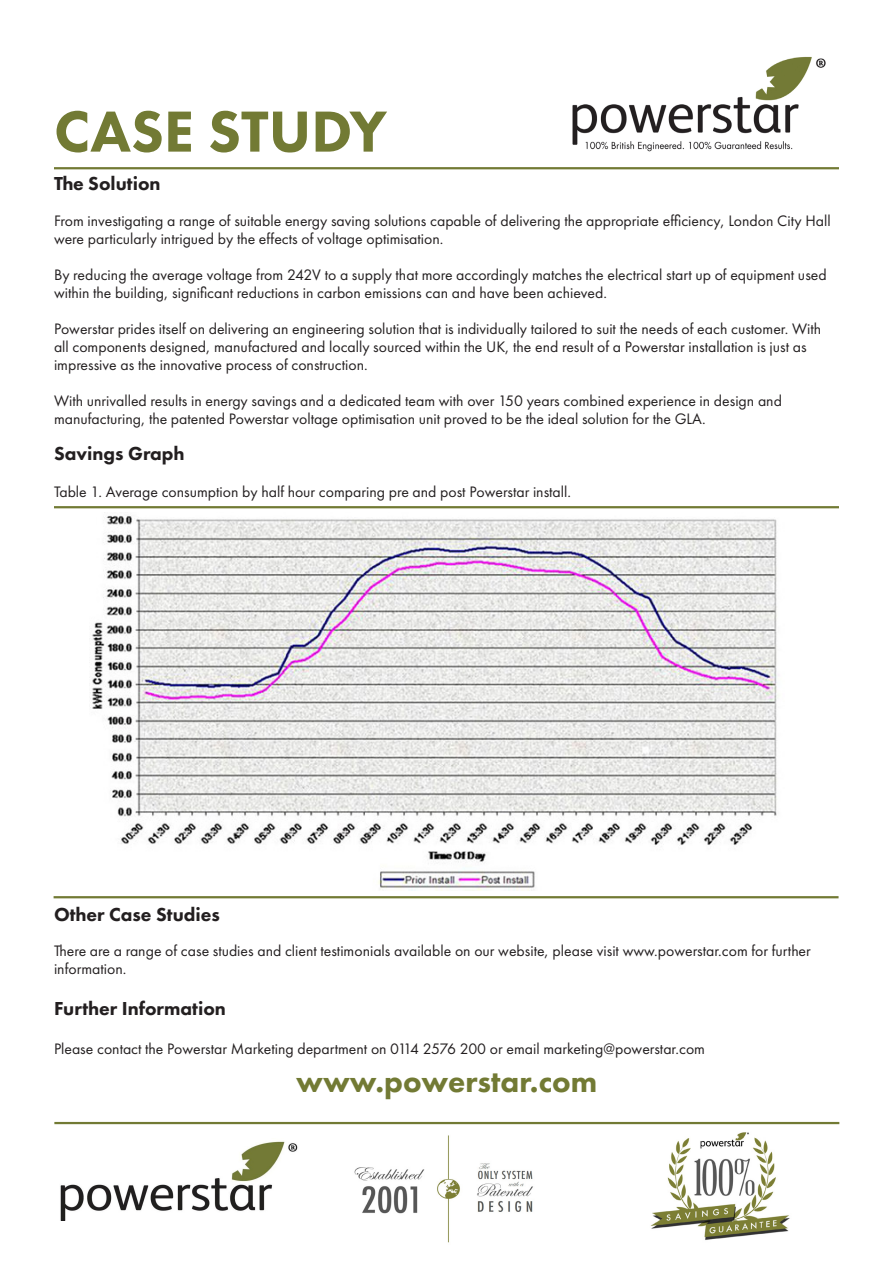
<style>
.page{position:relative;width:893px;height:1263px;background:#fff}
.page>*{position:absolute;margin:0;border:0;box-sizing:border-box;transform-origin:0 0}
.t1{font:800 60px "Futura PT";color:#727a34}
.t2{font:800 31.5px "Futura PT";color:#727a34}
.t3{font:800 19.5px "Futura PT";color:#231f20}
.t4{font:15.75px/18px "Futura PT";color:#231f20}
</style>
<div class="page">
<img style="left:572px;top:56px;width:254px;height:96px">
<hr style="left:54px;top:167px;width:785px;height:2px;background:#727a34">
<img style="left:90px;top:515px;width:689px;height:375px">
<hr style="left:54px;top:506px;width:785px;height:2px;background:#727a34">
<hr style="left:54px;top:896px;width:784px;height:2px;background:#727a34">
<hr style="left:54px;top:1122px;width:785px;height:2px;background:#727a34">
<img style="left:60px;top:1141px;width:238px;height:79px">
<img style="left:354px;top:1135px;width:179px;height:108px">
<img style="left:650px;top:1132px;width:140px;height:108px">
<p class="t1" style="left:54px;top:94px;width:335px">CASE STUDY</p>
<p class="t3" style="left:54px;top:171px;width:108px">The Solution</p>
<p class="t4" style="left:54px;top:212px;width:778px">From investigating a range of suitable energy saving solutions capable of delivering the appropriate efficiency, London City Hall were particularly intrigued by the effects of voltage optimisation.</p>
<p class="t4" style="left:54px;top:266px;width:774px">By reducing the average voltage from 242V to a supply that more accordingly matches the electrical start up of equipment used within the building, significant reductions in carbon emissions can and have been achieved.</p>
<p class="t4" style="left:54px;top:320px;width:769px">Powerstar prides itself on delivering an engineering solution that is individually tailored to suit the needs of each customer. With all components designed, manufactured and locally sourced within the UK, the end result of a Powerstar installation is just as impressive as the innovative process of construction.</p>
<p class="t4" style="left:54px;top:392px;width:729px">With unrivalled results in energy savings and a dedicated team with over 150 years combined experience in design and</p>
<p class="t4" style="left:54px;top:410px;width:653px">manufacturing, the patented Powerstar voltage optimisation unit proved to be the ideal solution for the GLA.</p>
<p class="t3" style="left:54px;top:441px;width:132px">Savings Graph</p>
<p class="t4" style="left:54px;top:483px;width:518px">Table 1. Average consumption by half hour comparing pre and post Powerstar install.</p>
<p class="t3" style="left:54px;top:902px;width:168px">Other Case Studies</p>
<p class="t4" style="left:54px;top:942px;width:758px">There are a range of case studies and client testimonials available on our website, please visit www.powerstar.com for further information.</p>
<p class="t3" style="left:54px;top:997px;width:174px">Further Information</p>
<p class="t4" style="left:54px;top:1040px;width:652px">Please contact the Powerstar Marketing department on 0114 2576 200 or email marketing@powerstar.com</p>
<p class="t2" style="left:296px;top:1062px;width:303px">www.powerstar.com</p>
</div>
